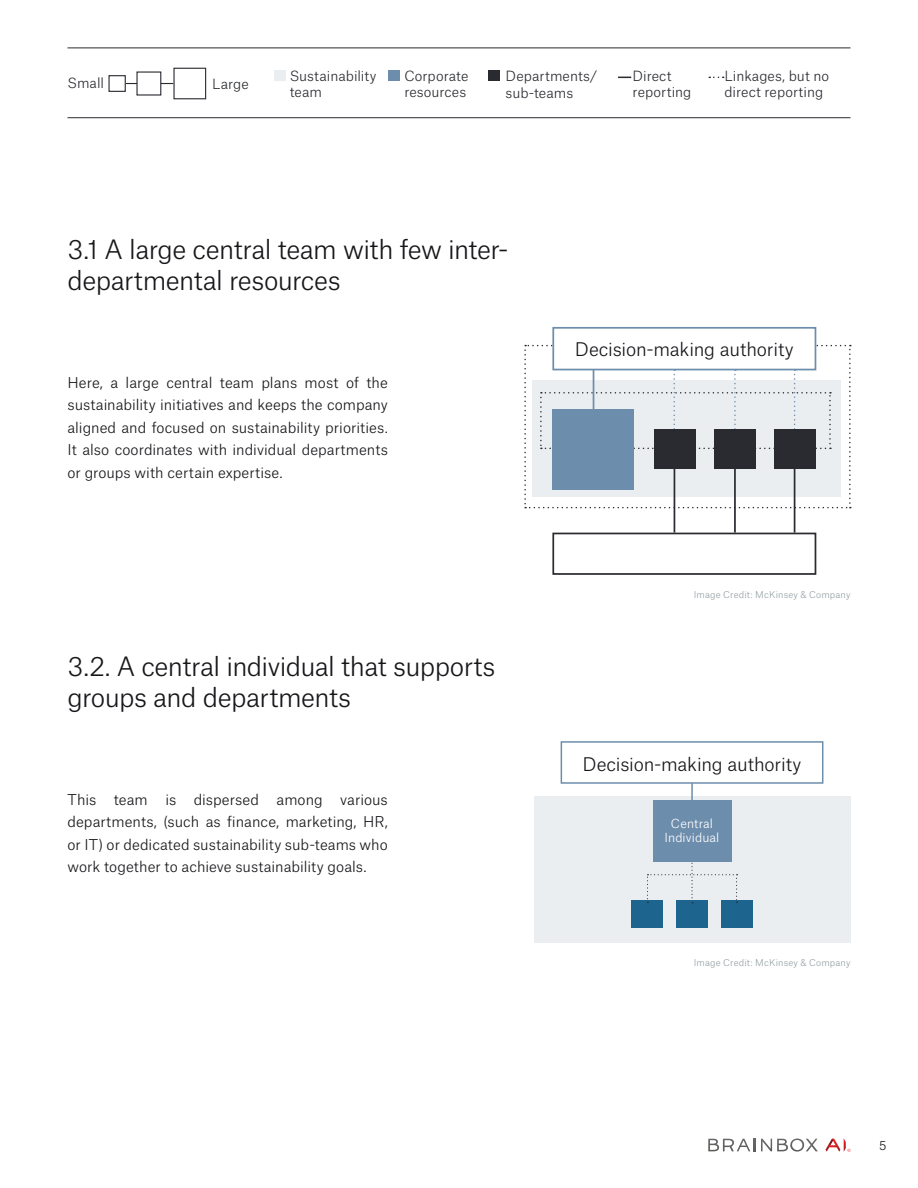
<style>
.page{position:relative;width:918px;height:1188px;background:#fff}
.page>*{position:absolute;margin:0;border:0;box-sizing:border-box;transform-origin:0 0}
.Chapter_Title{font:300 25.5px/30.6px "Atlas Grotesk";letter-spacing:-.02em;color:#17171b}
.t1{font:300 18px "Atlas Grotesk";letter-spacing:-.01em;color:#17171b}
.t2{font:300 14.25px/22.5px "Atlas Grotesk";color:#17171b;text-align:justify}
.t3{font:300 13.5px/16.2px "Atlas Grotesk";letter-spacing:.005em;color:#2a2b31}
.t4{font:300 12px "Atlas Grotesk";letter-spacing:.005em;color:#fff}
.t5{font:300 12px "Atlas Grotesk";color:#17171b}
.t6{font:300 9px "Atlas Grotesk";letter-spacing:.015em;color:#949fa4}
</style>
<div class="page">
<svg style="left:761px;top:1139px;width:57px;height:13px"></svg>
<svg style="left:708px;top:1139px;width:47px;height:12px"></svg>
<svg style="left:826px;top:1138px;width:24px;height:14px"></svg>
<hr style="left:126px;top:83px;width:47px;height:1px;background:#2a2b31">
<div style="left:108px;top:75px;width:18px;height:17px;background:#fff;border:1px solid #2a2b31"></div>
<div style="left:274px;top:70px;width:12px;height:11px;background:#ebeef1"></div>
<div style="left:388px;top:70px;width:12px;height:11px;background:#6d8dac"></div>
<div style="left:488px;top:70px;width:12px;height:11px;background:#2a2b31"></div>
<div style="left:173px;top:68px;width:33px;height:31px;background:#fff;border:1px solid #2a2b31"></div>
<div style="left:136px;top:71px;width:25px;height:25px;background:#fff"></div>
<svg style="left:618px;top:77px;width:13px;height:1px"></svg>
<hr style="left:68px;top:117px;width:782px;height:1px;background:#2a2b31">
<hr style="left:68px;top:48px;width:782px;height:1px;background:#2a2b31">
<div style="left:552px;top:533px;width:264px;height:42px;background:#fff;border:2px solid #2a2b31"></div>
<hr style="left:674px;top:469px;width:1px;height:64px;background:#2a2b31">
<hr style="left:734px;top:469px;width:2px;height:64px;background:#2a2b31">
<hr style="left:794px;top:469px;width:1px;height:64px;background:#2a2b31">
<svg style="left:524px;top:345px;width:327px;height:163px"></svg>
<div style="left:552px;top:409px;width:82px;height:80px;background:#6d8dac"></div>
<div style="left:654px;top:429px;width:42px;height:40px;background:#2a2b31"></div>
<div style="left:714px;top:429px;width:42px;height:40px;background:#2a2b31"></div>
<div style="left:774px;top:429px;width:41px;height:40px;background:#2a2b31"></div>
<div style="left:552px;top:327px;width:264px;height:43px;background:#fff;border:2px solid #6d8dac"></div>
<div style="left:534px;top:796px;width:316px;height:147px;background:#ebeef1"></div>
<div style="left:676px;top:901px;width:32px;height:27px;background:#1d648e"></div>
<div style="left:721px;top:901px;width:32px;height:27px;background:#1d648e"></div>
<div style="left:631px;top:901px;width:32px;height:27px;background:#1d648e"></div>
<hr style="left:691px;top:782px;width:2px;height:20px;background:#6d8dac">
<svg style="left:647px;top:859px;width:91px;height:44px"></svg>
<div style="left:561px;top:741px;width:262px;height:43px;background:#fff;border:2px solid #6d8dac"></div>
<div style="left:653px;top:800px;width:78px;height:62px;background:#6d8dac"></div>
<p class="t3" style="left:68px;top:74px;width:38px">Small</p>
<p class="t3" style="left:212px;top:74px;width:38px">Large</p>
<p class="t3" style="left:290px;top:66px;width:88px">Sustainability team</p>
<p class="t3" style="left:404px;top:66px;width:66px">Corporate resources</p>
<p class="t3" style="left:506px;top:67px;width:93px">Departments/ sub-teams</p>
<p class="t3" style="left:725px;top:66px;width:106px">Linkages, but no direct reporting</p>
<p class="t3" style="left:633px;top:66px;width:60px">Direct reporting</p>
<p class="Chapter_Title" style="left:68px;top:232px;width:443px">3.1 A large central team with few inter&shy;departmental resources</p>
<p class="t2" style="left:68px;top:370px;width:322px">Here, a large central team plans most of the sustainability initiatives and keeps the company aligned and focused on sustainability priorities.<br>It also coordinates with individual departments or groups with certain expertise.</p>
<p class="Chapter_Title" style="left:68px;top:649px;width:429px">3.2. A central individual that supports groups and departments</p>
<p class="t2" style="left:68px;top:787px;width:322px">This team is dispersed among various departments, (such as finance, marketing, HR, or IT) or dedicated sustainability sub-teams who work together to achieve sustainability goals.</p>
<p class="t1" style="left:575px;top:335px;width:220px">Decision-making authority</p>
<p class="t6" style="left:694px;top:587px;width:158px">Image Credit: McKinsey &amp; Company</p>
<p class="t1" style="left:583px;top:750px;width:220px">Decision-making authority</p>
<p class="t4" style="left:671px;top:814px;width:44px">Central</p>
<p class="t4" style="left:665px;top:828px;width:56px">Individual</p>
<p class="t6" style="left:694px;top:956px;width:158px">Image Credit: McKinsey &amp; Company</p>
<p class="t5" style="left:879px;top:1136px;width:9px">5</p>
</div>
